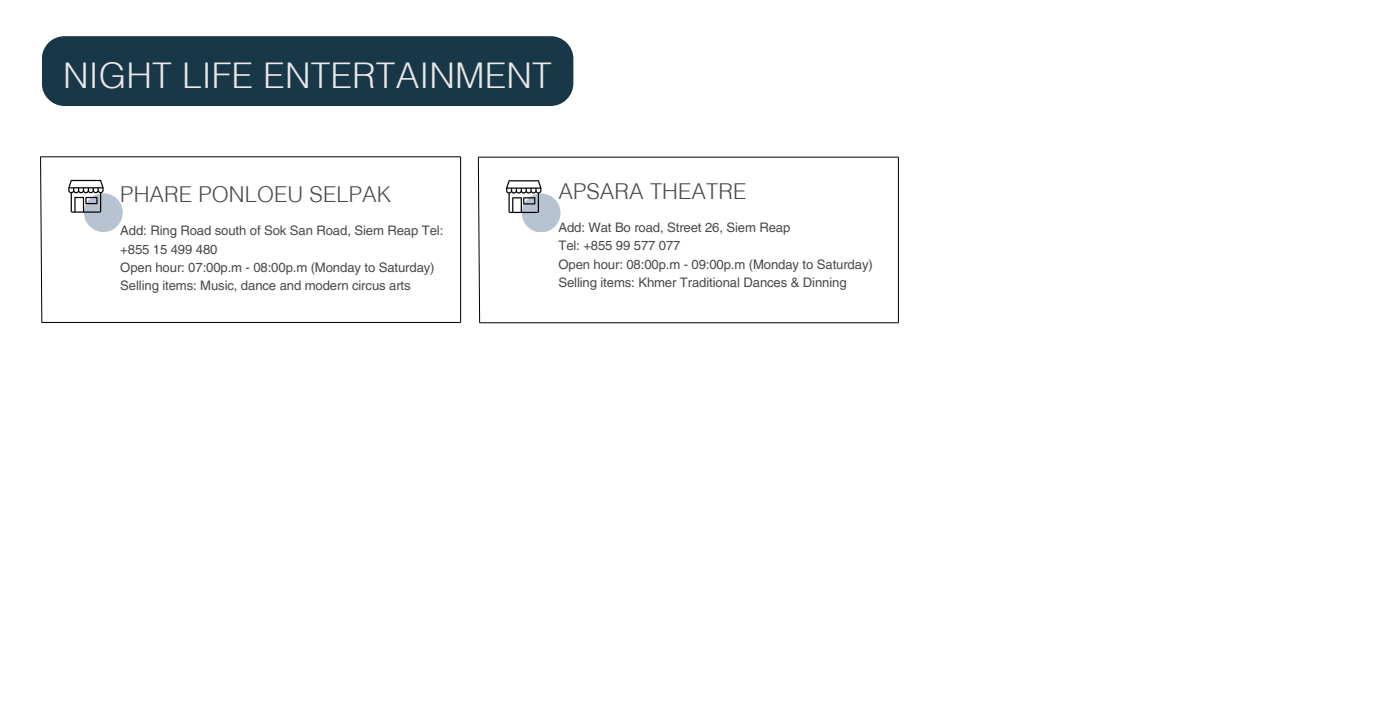
<style>
.page{position:relative;width:1373px;height:711px;background:#fff}
.page>*{position:absolute;margin:0;border:0;box-sizing:border-box;transform-origin:0 0}
.t1{font:300 35.44px "Helvetica LT Thai";letter-spacing:.005em;color:#e8e8e8}
.t2{font:300 21.88px "Helvetica LT Thai";letter-spacing:.005em;color:#4a494a}
.t3{font:13.12px/18.4px "Helvetica LT Pro";letter-spacing:-.01em;color:#4a494a}
</style>
<div class="page">
<div style="left:42px;top:36px;width:531px;height:70px;background:#183747;border-radius:23px"></div>
<hr style="left:41px;top:156px;width:420px;height:1px;background:#000">
<hr style="left:42px;top:322px;width:419px;height:1px;background:#000">
<svg style="left:40px;top:156px;width:2px;height:167px"></svg>
<hr style="left:460px;top:157px;width:1px;height:165px;background:#000">
<div style="left:84px;top:193px;width:39px;height:39px;background:#b7c3d1;border-radius:50%"></div>
<svg style="left:68px;top:180px;width:36px;height:33px"></svg>
<hr style="left:478px;top:157px;width:420px;height:1px;background:#000">
<hr style="left:480px;top:322px;width:418px;height:1px;background:#000">
<svg style="left:478px;top:156px;width:2px;height:167px"></svg>
<hr style="left:898px;top:157px;width:1px;height:166px;background:#000">
<div style="left:522px;top:193px;width:39px;height:39px;background:#b7c3d1;border-radius:50%"></div>
<svg style="left:506px;top:180px;width:35px;height:33px"></svg>
<h1 class="t1" style="left:63px;top:55px;width:490px">NIGHT LIFE ENTERTAINMENT</h1>
<h2 class="t2" style="left:120px;top:181px;width:273px">PHARE PONLOEU SELPAK</h2>
<p class="t3" style="left:120px;top:223px;width:324px">Add: Ring Road south of Sok San Road, Siem Reap Tel: +855 15 499 480<br>Open hour: 07:00p.m - 08:00p.m (Monday to Saturday)<br>Selling items: Music, dance and modern circus arts</p>
<h2 class="t2" style="left:558px;top:178px;width:190px">APSARA THEATRE</h2>
<p class="t3" style="left:558px;top:219px;width:316px">Add: Wat Bo road, Street 26, Siem Reap<br>Tel: +855 99 577 077<br>Open hour: 08:00p.m - 09:00p.m (Monday to Saturday)<br>Selling items: Khmer Traditional Dances &amp; Dinning</p>
</div>
